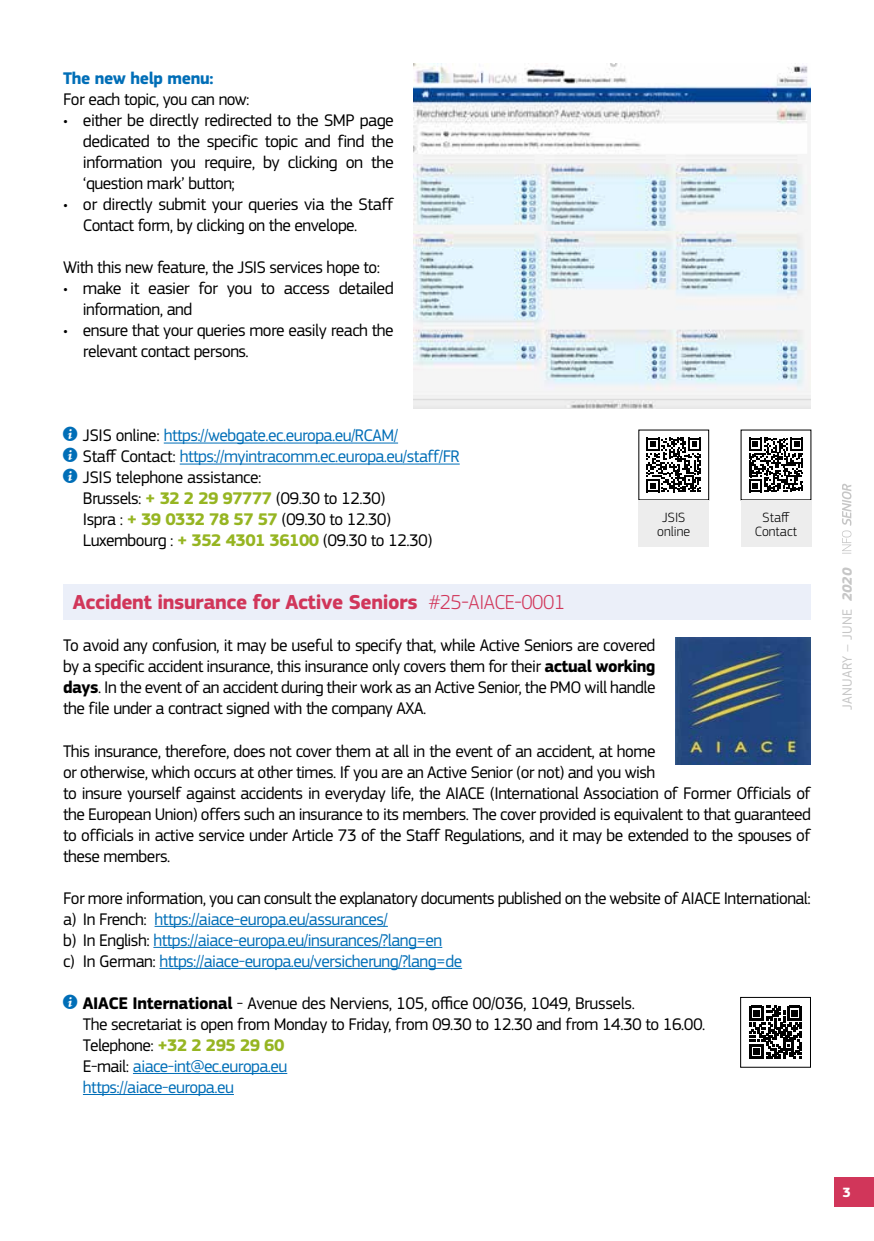
<style>
.page{position:relative;width:874px;height:1241px;background:#fff}
.page>*{position:absolute;margin:0;border:0;box-sizing:border-box;transform-origin:0 0}
.t1{font:700 21px "EC Square Sans Pro";letter-spacing:-.02em;color:#d1365a}
.t2{font:17.5px/21px "EC Square Sans Pro";letter-spacing:-.03em;color:#000}
.t3{font:17.5px "EC Square Sans Pro";letter-spacing:-.03em;color:#006eb7}
.t4{font:700 17.5px "EC Square Sans Pro";letter-spacing:-.02em;color:#006eb7}
.t5{font:300 14px/14px "EC Square Sans Pro";color:#000;text-align:center}
.t6{font:14px "EC Square Sans Pro";letter-spacing:.02em;color:#c6c6c6}
.t7{font:700 14px "EC Square Sans Pro";color:#fff}
.s1{font-family:"s Tmedia"}
.s2{color:#000}
.s3{font-family:"s Tmedia";color:#006eb7}
.s4{font-weight:700;color:#96b522}
.s5{font-weight:300}
.s6{font-weight:700}
.s7{color:#006eb7}
.s8{font-weight:700;font-style:italic}
</style>
<div class="page">
<div style="left:833px;top:1176px;width:40px;height:30px;background:#d1365a"></div>
<svg style="left:842px;top:483px;width:9px;height:70px"></svg>
<hr style="left:164px;top:442px;width:234px;height:1px;background:#006eb7">
<hr style="left:180px;top:463px;width:279px;height:1px;background:#006eb7">
<div style="left:63px;top:583px;width:747px;height:36px;background:#ebeff9"></div>
<hr style="left:154px;top:925px;width:233px;height:1px;background:#006eb7">
<hr style="left:153px;top:946px;width:289px;height:1px;background:#006eb7">
<hr style="left:159px;top:967px;width:303px;height:1px;background:#006eb7">
<hr style="left:133px;top:1072px;width:154px;height:1px;background:#006eb7">
<hr style="left:83px;top:1093px;width:151px;height:1px;background:#006eb7">
<img style="left:413px;top:63px;width:397px;height:345px">
<svg style="left:646px;top:437px;width:54px;height:55px"></svg>
<div style="left:638px;top:500px;width:70px;height:46px;background:#ededed"></div>
<svg style="left:749px;top:437px;width:54px;height:55px"></svg>
<div style="left:740px;top:500px;width:71px;height:46px;background:#ededed"></div>
<img style="left:675px;top:637px;width:135px;height:127px">
<svg style="left:749px;top:1005px;width:52px;height:53px"></svg>
<div style="left:739px;top:996px;width:71px;height:71px;border:1px solid #000"></div>
<p class="t4" style="left:63px;top:68px;width:152px">The new help menu:</p>
<p class="t2" style="left:63px;top:89px;width:188px">For each topic, you can now:</p>
<p class="t2" style="left:83px;top:110px;width:312px;text-align:justify;text-indent:-20px">• either be directly redirected to the SMP page dedicated to the specific topic and find the information you require, by clicking on the ‘question mark’ button;</p>
<p class="t2" style="left:83px;top:194px;width:312px;text-indent:-20px">• or directly submit your queries via the Staff<br>Contact form, by clicking on the envelope.</p>
<p class="t2" style="left:63px;top:257px;width:318px">With this new feature, the JSIS services hope to:</p>
<p class="t2" style="left:83px;top:278px;width:312px;text-indent:-20px">• make it easier for you to access detailed information, and</p>
<p class="t2" style="left:83px;top:320px;width:312px;text-indent:-20px">• ensure that your queries more easily reach the relevant contact persons.</p>
<p class="t3" style="left:63px;top:425px;width:336px"><span class="s1">i</span> <span class="s2">JSIS online:</span> https://webgate.ec.europa.eu/RCAM/</p>
<p class="t3" style="left:63px;top:446px;width:398px"><span class="s1">i</span> <span class="s2">Staff Contact:</span> https://myintracomm.ec.europa.eu/staff/FR</p>
<p class="t2" style="left:63px;top:467px;width:200px"><span class="s3">i</span> JSIS telephone assistance:</p>
<p class="t2" style="left:83px;top:488px;width:304px">Brussels: <span class="s4">+ 32 2 29 97777</span> (09.30 to 12.30)</p>
<p class="t2" style="left:83px;top:509px;width:309px">Ispra : <span class="s4">+ 39 0332 78 57 57</span> (09.30 to 12.30)</p>
<p class="t2" style="left:83px;top:530px;width:351px">Luxembourg : <span class="s4">+ 352 4301 36100</span> (09.30 to 12.30)</p>
<p class="t5" style="left:657px;top:510px;width:34px">JSIS online</p>
<p class="t5" style="left:754px;top:510px;width:44px">Staff<br>Contact</p>
<p class="t1" style="left:73px;top:590px;width:494px">Accident insurance for Active Seniors <span class="s5">#25-AIACE-0001</span></p>
<p class="t2" style="left:63px;top:635px;width:593px;text-align:justify">To avoid any confusion, it may be useful to specify that, while Active Seniors are covered by a specific accident insurance, this insurance only covers them for their <span class="s6">actual working days</span>. In the event of an accident during their work as an Active Senior, the PMO will handle the file under a contract signed with the company AXA.</p>
<p class="t2" style="left:63px;top:740px;width:749px">This insurance, therefore, does not cover them at all in the event of an accident, at home<br>or otherwise, which occurs at other times. If you are an Active Senior (or not) and you wish<br>to insure yourself against accidents in everyday life, the AIACE (International Association of Former Officials of the European Union) offers such an insurance to its members. The cover provided is equivalent to that guaranteed to officials in active service under Article 73 of the Staff Regulations, and it may be extended to the spouses of these members.</p>
<p class="t2" style="left:63px;top:887px;width:749px">For more information, you can consult the explanatory documents published on the website of AIACE International: a) In French: <span class="s7">https://aiace-europa.eu/assurances/<br></span>b) In English: <span class="s7">https://aiace-europa.eu/insurances/?lang=en<br></span>c) In German: <span class="s7">https://aiace-europa.eu/versicherung/?lang=de</span></p>
<p class="t2" style="left:83px;top:992px;width:623px;text-indent:-20px"><span class="s3">i</span> <span class="s6">AIACE International</span> - Avenue des Nerviens, 105, office 00/036, 1049, Brussels.<br>The secretariat is open from Monday to Friday, from 09.30 to 12.30 and from 14.30 to 16.00.<br>Telephone: <span class="s4">+32 2 295 29 60<br></span>E-mail: <span class="s7">aiace-int@ec.europa.eu<br>https://aiace-europa.eu</span></p>
<p class="t6" style="left:838px;top:710px;width:144px;rotate:-90deg">JANUARY – JUNE <span class="s8">2020</span></p>
<p class="t7" style="left:842px;top:1183px;width:10px">3</p>
</div>
